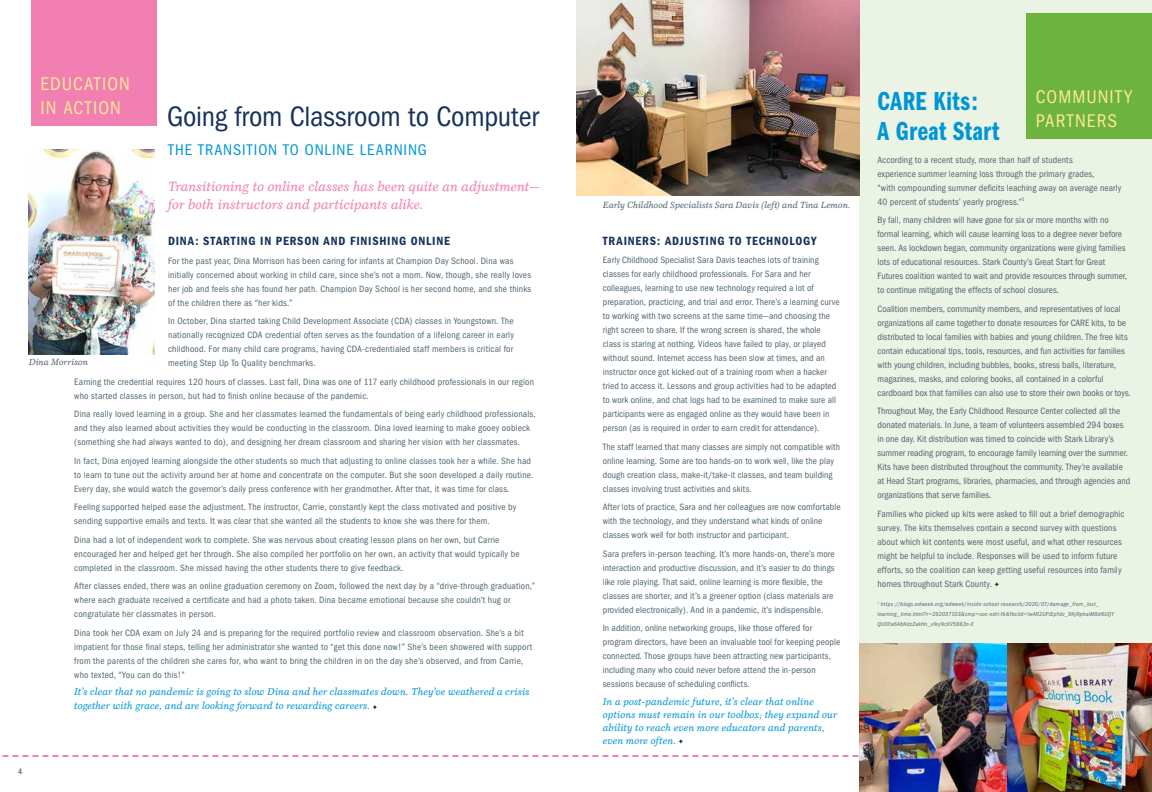
<style>
.page{position:relative;width:1152px;height:792px;background:#fff}
.page>*{position:absolute;margin:0;border:0;box-sizing:border-box;transform-origin:0 0}
.t1{font:condensed 29.1px "Franklin Gothic";letter-spacing:-.01em;color:#16325c}
.t2{font:27px/30px "Franklin Gothic Demi Cmpr";letter-spacing:.02em;color:#0096d6}
.t3{font:condensed 19px/24px "Franklin Gothic";letter-spacing:.055em;color:#ffe894}
.t4{font:condensed 16px "Franklin Gothic";letter-spacing:.06em;color:#0096d6}
.t5{font:italic 13.5px/17.7px "Mt.Augustine";letter-spacing:.02em;color:#f17fb2}
.t6{font:600 condensed 12.4px "Franklin Gothic";letter-spacing:.06em;color:#16325c}
.t7{font:italic 10px/13px "Mt.Augustine";letter-spacing:.025em;color:#0096d6}
.t8{font:condensed 9.5px/14px "Franklin Gothic";letter-spacing:.01em;color:#516570}
.t9{font:italic 9px "Mt.Augustine";letter-spacing:.02em;color:#516570}
.t10{font:condensed 8px "Franklin Gothic";color:#16325c}
.t11{font:italic condensed 6px/10px "Franklin Gothic";letter-spacing:.04em;color:#516570}
.s1{font-family:"Mt.Augustine Roman";font-style:normal}
</style>
<div class="page">
<div style="left:860px;top:0;width:292px;height:792px;background:#ebf3e5"></div>
<svg style="left:373px;top:705px;width:4px;height:4px"></svg>
<svg style="left:679px;top:739px;width:4px;height:5px"></svg>
<div style="left:32px;top:0;width:126px;height:126px;background:#f17fb2"></div>
<img style="left:576px;top:0;width:284px;height:196px">
<img style="left:29px;top:149px;width:126px;height:205px">
<svg style="left:994px;top:582px;width:5px;height:5px"></svg>
<img style="left:1006px;top:644px;width:146px;height:148px">
<img style="left:860px;top:644px;width:146px;height:148px">
<svg style="left:2px;top:755px;width:856px;height:2px"></svg>
<div style="left:1027px;top:13px;width:125px;height:126px;background:#6cb33f"></div>
<h3 class="t3" style="left:40px;top:72px;width:91px">EDUCATION<br>IN ACTION</h3>
<h1 class="t1" style="left:167px;top:100px;width:373px">Going from Classroom to Computer</h1>
<h3 class="t4" style="left:168px;top:141px;width:260px">THE TRANSITION TO ONLINE LEARNING</h3>
<h3 class="t5" style="left:168px;top:179px;width:373px">Transitioning to online classes has been quite an adjustment<span class="s1">— </span>for both instructors and participants alike.</h3>
<h3 class="t6" style="left:168px;top:234px;width:283px">DINA: STARTING IN PERSON AND FINISHING ONLINE</h3>
<p class="t8" style="left:168px;top:254px;width:365px">For the past year, Dina Morrison has been caring for infants at Champion Day School. Dina was initially concerned about working in child care, since she’s not a mom. Now, though, she really loves her job and feels she has found her path. Champion Day School is her second home, and she thinks of the children there as “her kids.”</p>
<p class="t8" style="left:168px;top:314px;width:347px;text-align:justify">In October, Dina started taking Child Development Associate (CDA) classes in Youngstown. The nationally recognized CDA credential often serves as the foundation of a lifelong career in early childhood. For many child care programs, having CDA-credentialed staff members is critical for meeting Step Up To Quality benchmarks.</p>
<p class="t8" style="left:74px;top:375px;width:461px">Earning the credential requires 120 hours of classes. Last fall, Dina was one of 117 early childhood professionals in our region who started classes in person, but had to finish online because of the pandemic.</p>
<p class="t8" style="left:74px;top:407px;width:463px">Dina really loved learning in a group. She and her classmates learned the fundamentals of being early childhood professionals, and they also learned about activities they would be conducting in the classroom. Dina loved learning to make gooey oobleck (something she had always wanted to do), and designing her dream classroom and sharing her vision with her classmates.</p>
<p class="t8" style="left:74px;top:454px;width:461px">In fact, Dina enjoyed learning alongside the other students so much that adjusting to online classes took her a while. She had to learn to tune out the activity around her at home and concentrate on the computer. But she soon developed a daily routine.<br>Every day, she would watch the governor’s daily press conference with her grandmother. After that, it was time for class.</p>
<p class="t8" style="left:74px;top:500px;width:444px">Feeling supported helped ease the adjustment. The instructor, Carrie, constantly kept the class motivated and positive by sending supportive emails and texts. It was clear that she wanted all the students to know she was there for them.</p>
<p class="t8" style="left:74px;top:533px;width:447px">Dina had a lot of independent work to complete. She was nervous about creating lesson plans on her own, but Carrie encouraged her and helped get her through. She also compiled her portfolio on her own, an activity that would typically be completed in the classroom. She missed having the other students there to give feedback.</p>
<p class="t8" style="left:74px;top:579px;width:462px">After classes ended, there was an online graduation ceremony on Zoom, followed the next day by a “drive-through graduation,” where each graduate received a certificate and had a photo taken. Dina became emotional because she couldn’t hug or congratulate her classmates in person.</p>
<p class="t8" style="left:74px;top:626px;width:460px">Dina took her CDA exam on July 24 and is preparing for the required portfolio review and classroom observation. She’s a bit impatient for those final steps, telling her administrator she wanted to “get this done now!” She’s been showered with support from the parents of the children she cares for, who want to bring the children in on the day she’s observed, and from Carrie, who texted, “You can do this!”</p>
<p class="t7" style="left:74px;top:686px;width:457px;line-height:14px">It’s clear that no pandemic is going to slow Dina and her classmates down. They’ve weathered a crisis together with grace, and are looking forward to rewarding careers.</p>
<p class="t9" style="left:29px;top:358px;width:61px">Dina Morrison</p>
<p class="t10" style="left:18px;top:767px;width:6px">4</p>
<p class="t9" style="left:603px;top:202px;width:249px">Early Childhood Specialists Sara Davis (left) and Tina Lemon.</p>
<h3 class="t6" style="left:603px;top:233px;width:215px">TRAINERS: ADJUSTING TO TECHNOLOGY</h3>
<p class="t8" style="left:603px;top:253px;width:238px">Early Childhood Specialist Sara Davis teaches lots of training classes for early childhood professionals. For Sara and her colleagues, learning to use new technology required a lot of preparation, practicing, and trial and error. There’s a learning curve to working with two screens at the same time—and choosing the right screen to share. If the wrong screen is shared, the whole class is staring at nothing. Videos have failed to play, or played without sound. Internet access has been slow at times, and an instructor once got kicked out of a training room when a hacker tried to access it. Lessons and group activities had to be adapted to work online, and chat logs had to be examined to make sure all participants were as engaged online as they would have been in person (as is required in order to earn credit for attendance).</p>
<p class="t8" style="left:603px;top:440px;width:239px">The staff learned that many classes are simply not compatible with online learning. Some are too hands-on to work well, like the play dough creation class, make-it/take-it classes, and team building classes involving trust activities and skits.</p>
<p class="t8" style="left:603px;top:500px;width:239px">After lots of practice, Sara and her colleagues are now comfortable with the technology, and they understand what kinds of online classes work well for both instructor and participant.</p>
<p class="t8" style="left:603px;top:547px;width:234px">Sara prefers in-person teaching. It’s more hands-on, there’s more interaction and productive discussion, and it’s easier to do things like role playing. That said, online learning is more flexible, the classes are shorter, and it’s a greener option (class materials are provided electronically). And in a pandemic, it’s indispensible.</p>
<p class="t8" style="left:603px;top:621px;width:239px">In addition, online networking groups, like those offered for program directors, have been an invaluable tool for keeping people connected. Those groups have been attracting new participants, including many who could never before attend the in-person sessions because of scheduling conflicts.</p>
<p class="t7" style="left:603px;top:696px;width:236px">In a post-pandemic future, it’s clear that online options must remain in our toolbox; they expand our ability to reach even more educators and parents, even more often.</p>
<h3 class="t3" style="left:1036px;top:85px;width:98px">COMMUNITY<br>PARTNERS</h3>
<h2 class="t2" style="left:878px;top:86px;width:124px">CARE Kits:<br>A Great Start</h2>
<p class="t8" style="left:878px;top:153px;width:245px">According to a recent study, more than half of students<br>experience summer learning loss through the primary grades,<br>“with compounding summer deficits leaching away on average nearly 40 percent of students’ yearly progress.”<sup>1</sup></p>
<p class="t8" style="left:878px;top:213px;width:251px">By fall, many children will have gone for six or more months with no formal learning, which will cause learning loss to a degree never before seen. As lockdown began, community organizations were giving families lots of educational resources. Stark County’s Great Start for Great Futures coalition wanted to wait and provide resources through summer, to continue mitigating the effects of school closures.</p>
<p class="t8" style="left:878px;top:302px;width:255px">Coalition members, community members, and representatives of local organizations all came together to donate resources for CARE kits, to be distributed to local families with babies and young children. The free kits contain educational tips, tools, resources, and fun activities for families with young children, including bubbles, books, stress balls, literature, magazines, masks, and coloring books, all contained in a colorful cardboard box that families can also use to store their own books or toys.</p>
<p class="t8" style="left:878px;top:404px;width:254px">Throughout May, the Early Childhood Resource Center collected all the donated materials. In June, a team of volunteers assembled 294 boxes in one day. Kit distribution was timed to coincide with Stark Library’s summer reading program, to encourage family learning over the summer.<br>Kits have been distributed throughout the community. They’re available at Head Start programs, libraries, pharmacies, and through agencies and organizations that serve families.</p>
<p class="t8" style="left:878px;top:507px;width:248px">Families who picked up kits were asked to fill out a brief demographic survey. The kits themselves contain a second survey with questions about which kit contents were most useful, and what other resources might be helpful to include. Responses will be used to inform future efforts, so the coalition can keep getting useful resources into family homes throughout Stark County.</p>
<p class="t11" style="left:878px;top:599px;width:238px"><sup>1</sup> https://blogs.edweek.org/edweek/inside-school-research/2020/07/damage_from_lost_ learning_time.html?r=292037103&amp;cmp=soc-edit-fb&amp;fbclid=IwAR2UPJEpYdv_9KjRphaiM8d6UQY<br>QUOFa6AbKdzZakHn_vfkyNcXV5663n-E</p>
</div>
